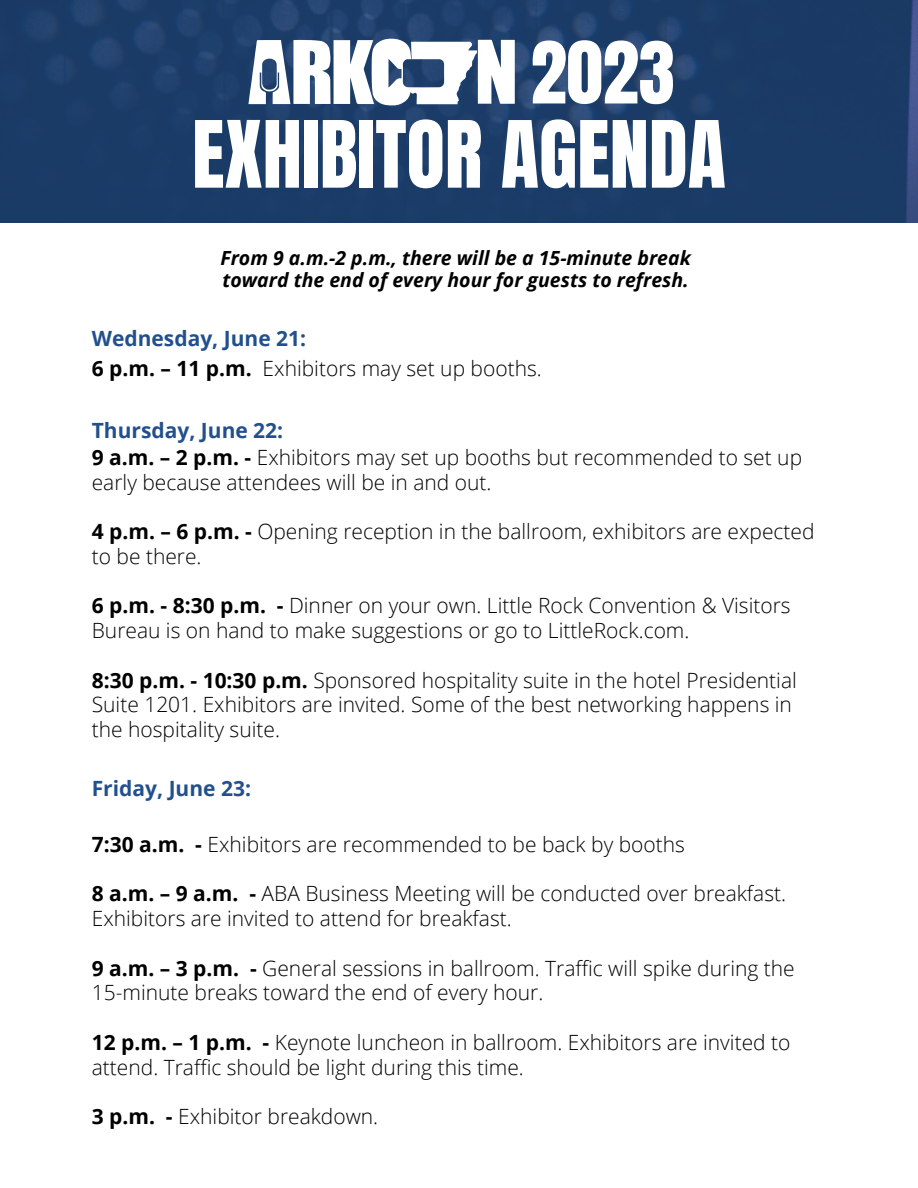
<style>
.page{position:relative;width:918px;height:1188px;background:#fff}
.page>*{position:absolute;margin:0;border:0;box-sizing:border-box;transform-origin:0 0}
.t1{font:78.75px "Anton";color:#fff}
.t2{font:72.9px "Anton";color:#fff}
.t3{font:300 21px/24.8px "Open Sans";color:#000}
.t4{font:700 21px "Open Sans";color:#22508d}
.t5{font:italic 700 19.5px "Open Sans";color:#000}
.s1{font-weight:700}
</style>
<div class="page">
<svg style="left:0;top:0;width:918px;height:223px;background:#1c3d68"></svg>
<svg style="left:248px;top:39px;width:267px;height:67px"></svg>
<p class="t2" style="left:531px;top:21px;width:146px">2023</p>
<p class="t1" style="left:192px;top:98px;width:535px">EXHIBITOR AGENDA</p>
<p class="t5" style="left:220px;top:244px;width:472px">From 9 a.m.-2 p.m., there will be a 15-minute break</p>
<p class="t5" style="left:222px;top:266px;width:468px">toward the end of every hour for guests to refresh.</p>
<p class="t4" style="left:92px;top:323px;width:216px">Wednesday, June 21:</p>
<p class="t3" style="left:92px;top:356px;width:452px"><span class="s1">6 p.m. – 11 p.m.</span> Exhibitors may set up booths.</p>
<p class="t4" style="left:92px;top:415px;width:193px">Thursday, June 22:</p>
<p class="t3" style="left:92px;top:444px;width:712px"><span class="s1">9 a.m. – 2 p.m. -</span> Exhibitors may set up booths but recommended to set up early because attendees will be in and out.</p>
<p class="t3" style="left:92px;top:519px;width:724px"><span class="s1">4 p.m. – 6 p.m. -</span> Opening reception in the ballroom, exhibitors are expected to be there.</p>
<p class="t3" style="left:92px;top:593px;width:700px"><span class="s1">6 p.m. - 8:30 p.m. -</span> Dinner on your own. Little Rock Convention &amp; Visitors<br>Bureau is on hand to make suggestions or go to LittleRock.com.</p>
<p class="t3" style="left:92px;top:667px;width:707px"><span class="s1">8:30 p.m. - 10:30 p.m.</span> Sponsored hospitality suite in the hotel Presidential<br>Suite 1201. Exhibitors are invited. Some of the best networking happens in the hospitality suite.</p>
<p class="t4" style="left:92px;top:773px;width:161px">Friday, June 23:</p>
<p class="t3" style="left:92px;top:831px;width:595px"><span class="s1">7:30 a.m. -</span> Exhibitors are recommended to be back by booths</p>
<p class="t3" style="left:92px;top:881px;width:696px"><span class="s1">8 a.m. – 9 a.m. -</span> ABA Business Meeting will be conducted over breakfast.<br>Exhibitors are invited to attend for breakfast.</p>
<p class="t3" style="left:92px;top:955px;width:705px"><span class="s1">9 a.m. – 3 p.m. -</span> General sessions in ballroom. Traffic will spike during the<br>15-minute breaks toward the end of every hour.</p>
<p class="t3" style="left:92px;top:1029px;width:700px"><span class="s1">12 p.m. – 1 p.m. -</span> Keynote luncheon in ballroom. Exhibitors are invited to attend. Traffic should be light during this time.</p>
<p class="t3" style="left:92px;top:1104px;width:288px"><span class="s1">3 p.m. -</span> Exhibitor breakdown.</p>
</div>
